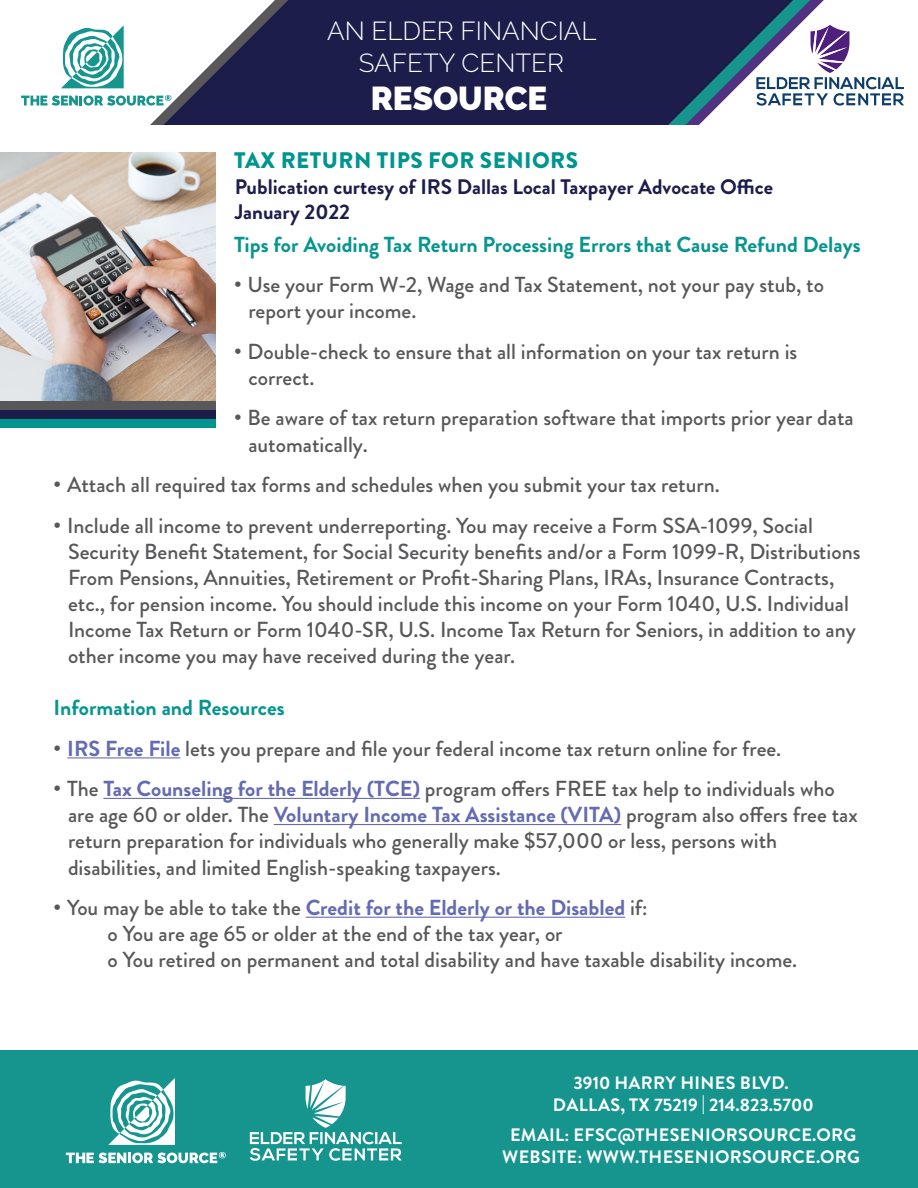
<style>
.page{position:relative;width:918px;height:1188px;background:#fff}
.page>*{position:absolute;margin:0;border:0;box-sizing:border-box;transform-origin:0 0}
.t1{font:900 33px "Raleway";color:#fff}
.t2{font:300 25.95px/31.2px "Raleway";color:#fff;text-align:center}
.t3{font:900 22.5px "Brandon Grotesque";letter-spacing:.02em;color:#00958e}
.t4{font:500 21.75px/26.1px "Brandon Grotesque";color:#58585a}
.t5{font:700 21.75px "Brandon Grotesque";color:#08958f}
.t6{font:700 21px/25.2px "Brandon Grotesque";color:#1c1d4b}
.t7{font:700 18px/21.6px "Brandon Grotesque";letter-spacing:.02em;color:#fff;text-align:center}
.s1{font-family:"Arial";font-weight:400}
.s2{font-weight:700;color:#646bb1}
</style>
<div class="page">
<div style="left:0;top:1050px;width:918px;height:138px;background:#16958f"></div>
<svg style="left:66px;top:1152px;width:160px;height:11px"></svg>
<svg style="left:108px;top:1078px;width:67px;height:67px"></svg>
<svg style="left:250px;top:1079px;width:152px;height:82px"></svg>
<svg style="left:21px;top:95px;width:78px;height:11px"></svg>
<svg style="left:61px;top:27px;width:38px;height:61px"></svg>
<svg style="left:99px;top:0;width:720px;height:125px;fill:#1c1d4b"></svg>
<svg style="left:756px;top:25px;width:148px;height:81px"></svg>
<hr style="left:67px;top:757px;width:113px;height:1px;background:#646bb1">
<hr style="left:103px;top:798px;width:317px;height:1px;background:#646bb1">
<hr style="left:274px;top:824px;width:347px;height:1px;background:#646bb1">
<hr style="left:306px;top:917px;width:319px;height:1px;background:#646bb1">
<img style="left:0;top:152px;width:216px;height:249px">
<div style="left:0;top:401px;width:216px;height:9px;background:#58585a"></div>
<div style="left:0;top:410px;width:216px;height:9px;background:#1c1d4b"></div>
<div style="left:0;top:419px;width:216px;height:9px;background:#00958e"></div>
<p class="t2" style="left:327px;top:16px;width:271px">AN ELDER FINANCIAL<br>SAFETY CENTER</p>
<h1 class="t1" style="left:371px;top:79px;width:178px">RESOURCE</h1>
<p class="t3" style="left:234px;top:144px;width:345px">TAX RETURN TIPS FOR SENIORS</p>
<p class="t6" style="left:235px;top:174px;width:540px">Publication curtesy of IRS Dallas Local Taxpayer Advocate Office<br>January 2022</p>
<p class="t5" style="left:234px;top:229px;width:628px">Tips for Avoiding Tax Return Processing Errors that Cause Refund Delays</p>
<p class="t4" style="left:248px;top:272px;width:577px;text-indent:-14px"><span class="s1">•</span> Use your Form W-2, Wage and Tax Statement, not your pay stub, to report your income.</p>
<p class="t4" style="left:248px;top:339px;width:551px;text-indent:-14px"><span class="s1">•</span> Double-check to ensure that all information on your tax return is correct.</p>
<p class="t4" style="left:248px;top:405px;width:607px;text-indent:-14px"><span class="s1">•</span> Be aware of tax return preparation software that imports prior year data automatically.</p>
<p class="t4" style="left:54px;top:472px;width:668px"><span class="s1">•</span> Attach all required tax forms and schedules when you submit your tax return.</p>
<p class="t4" style="left:68px;top:512px;width:794px;text-indent:-14px"><span class="s1">•</span> Include all income to prevent underreporting. You may receive a Form SSA-1099, Social Security Benefit Statement, for Social Security benefits and/or a Form 1099-R, Distributions From Pensions, Annuities, Retirement or Profit-Sharing Plans, IRAs, Insurance Contracts, etc., for pension income. You should include this income on your Form 1040, U.S. Individual Income Tax Return or Form 1040-SR, U.S. Income Tax Return for Seniors, in addition to any other income you may have received during the year.</p>
<p class="t5" style="left:54px;top:693px;width:233px">Information and Resources</p>
<p class="t4" style="left:54px;top:736px;width:729px"><span class="s1">•</span> <span class="s2">IRS Free File</span> lets you prepare and file your federal income tax return online for free.</p>
<p class="t4" style="left:68px;top:776px;width:791px;text-indent:-14px"><span class="s1">•</span> The <span class="s2">Tax Counseling for the Elderly (TCE)</span> program offers FREE tax help to individuals who are age 60 or older. The <span class="s2">Voluntary Income Tax Assistance (VITA)</span> program also offers free tax return preparation for individuals who generally make $57,000 or less, persons with disabilities, and limited English-speaking taxpayers.</p>
<p class="t4" style="left:108px;top:895px;width:691px;text-indent:-54px"><span class="s1">•</span> You may be able to take the <span class="s2">Credit for the Elderly or the Disabled</span> if:<br>o You are age 65 or older at the end of the tax year, or<br>o You retired on permanent and total disability and have taxable disability income.</p>
<p class="t7" style="left:553px;top:1072px;width:262px">3910 HARRY HINES BLVD.<br>DALLAS, TX 75219 | 214.823.5700</p>
<p class="t7" style="left:502px;top:1125px;width:359px">EMAIL: EFSC@THESENIORSOURCE.ORG<br>WEBSITE: WWW.THESENIORSOURCE.ORG</p>
</div>
